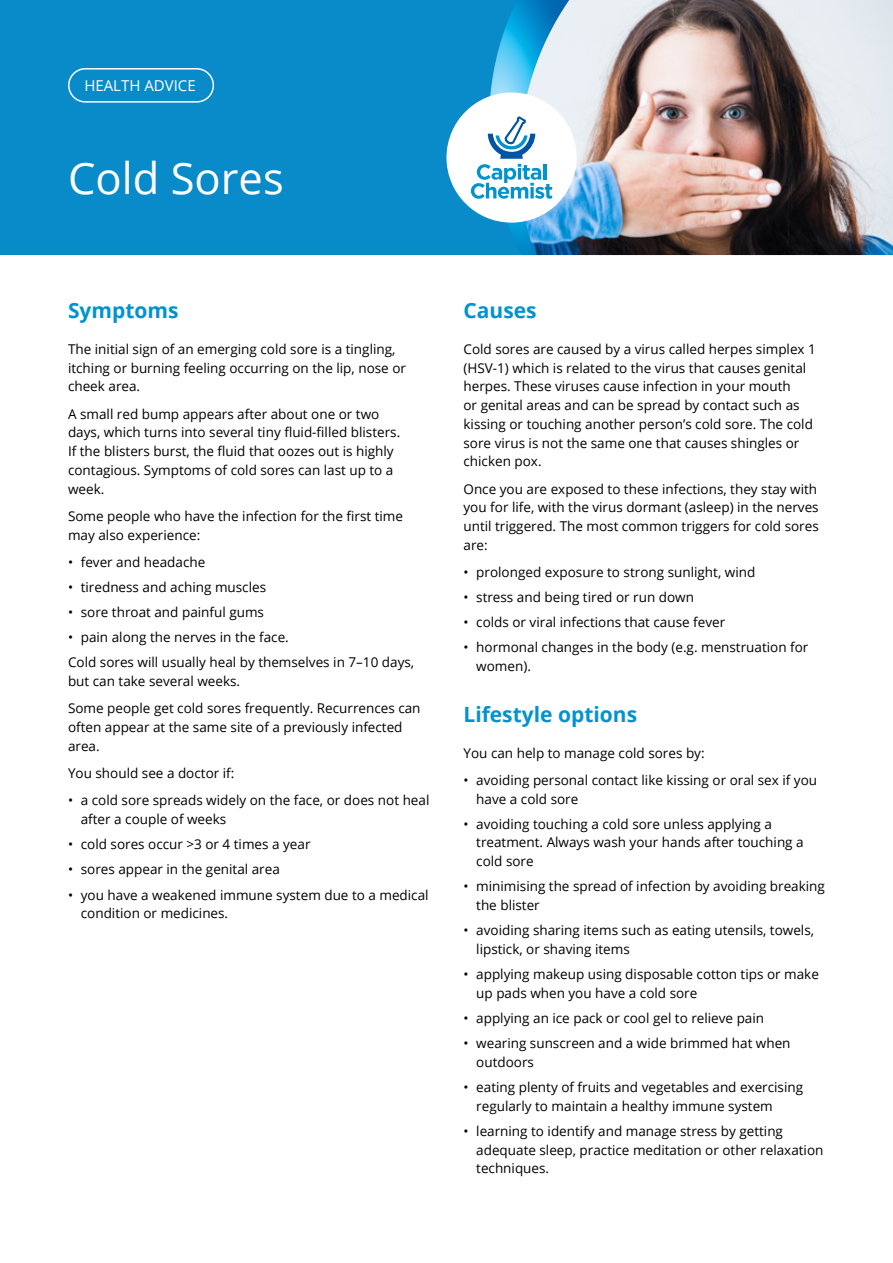
<style>
.page{position:relative;width:893px;height:1263px;background:#fff}
.page>*{position:absolute;margin:0;border:0;box-sizing:border-box;transform-origin:0 0}
.t1{font:43.5px "Open Sans";color:#fff}
.t2{font:700 21px "Open Sans";color:#0093d0}
.t3{font:15px "Open Sans";color:#fff}
.t4{font:13.5px/18.8px "Open Sans";color:#000}
</style>
<div class="page">
<div style="left:0;top:0;width:893px;height:255px;background:#098bca"></div>
<div style="left:68px;top:68px;width:146px;height:35px;border:2px solid #fff;border-radius:17px"></div>
<img style="left:580px;top:0;width:313px;height:255px">
<div style="left:446px;top:92px;width:131px;height:131px;background:#fff;border-radius:50%"></div>
<svg style="left:471px;top:0;width:109px;height:255px"></svg>
<p class="t3" style="left:84px;top:75px;width:113px">HEALTH ADVICE</p>
<h1 class="t1" style="left:68px;top:148px;width:217px">Cold Sores</h1>
<h2 class="t2" style="left:68px;top:296px;width:112px">Symptoms</h2>
<p class="t4" style="left:68px;top:339px;width:339px">The initial sign of an emerging cold sore is a tingling, itching or burning feeling occurring on the lip, nose or cheek area.</p>
<p class="t4" style="left:68px;top:404px;width:334px">A small red bump appears after about one or two days, which turns into several tiny fluid-filled blisters.<br>If the blisters burst, the fluid that oozes out is highly contagious. Symptoms of cold sores can last up to a week.</p>
<p class="t4" style="left:68px;top:506px;width:337px">Some people who have the infection for the first time may also experience:</p>
<p class="t4" style="left:68px;top:552px;width:139px">• fever and headache</p>
<p class="t4" style="left:68px;top:577px;width:200px">• tiredness and aching muscles</p>
<p class="t4" style="left:68px;top:602px;width:197px">• sore throat and painful gums</p>
<p class="t4" style="left:68px;top:624px;width:348px;line-height:25px">• pain along the nerves in the face.<br>Cold sores will usually heal by themselves in 7–10 days,</p>
<p class="t4" style="left:68px;top:667px;width:354px;line-height:27.3px">but can take several weeks.<br>Some people get cold sores frequently. Recurrences can</p>
<p class="t4" style="left:68px;top:717px;width:336px">often appear at the same site of a previously infected area.</p>
<p class="t4" style="left:68px;top:763px;width:168px">You should see a doctor if:</p>
<p class="t4" style="left:81px;top:791px;width:350px;text-indent:-13px">• a cold sore spreads widely on the face, or does not heal after a couple of weeks</p>
<p class="t4" style="left:68px;top:835px;width:244px">• cold sores occur &gt;3 or 4 times a year</p>
<p class="t4" style="left:68px;top:860px;width:213px">• sores appear in the genital area</p>
<p class="t4" style="left:81px;top:885px;width:349px;text-indent:-13px">• you have a weakened immune system due to a medical condition or medicines.</p>
<h2 class="t2" style="left:463px;top:296px;width:75px">Causes</h2>
<p class="t4" style="left:463px;top:339px;width:354px">Cold sores are caused by a virus called herpes simplex 1 (HSV-1) which is related to the virus that causes genital herpes. These viruses cause infection in your mouth<br>or genital areas and can be spread by contact such as kissing or touching another person’s cold sore. The cold sore virus is not the same one that causes shingles or chicken pox.</p>
<p class="t4" style="left:463px;top:479px;width:357px;text-align:justify">Once you are exposed to these infections, they stay with you for life, with the virus dormant (asleep) in the nerves until triggered. The most common triggers for cold sores are:</p>
<p class="t4" style="left:463px;top:562px;width:293px">• prolonged exposure to strong sunlight, wind</p>
<p class="t4" style="left:463px;top:587px;width:232px">• stress and being tired or run down</p>
<p class="t4" style="left:463px;top:613px;width:263px">• colds or viral infections that cause fever</p>
<p class="t4" style="left:476px;top:638px;width:334px;text-indent:-13px">• hormonal changes in the body (e.g. menstruation for women).</p>
<h2 class="t2" style="left:463px;top:699px;width:175px">Lifestyle options</h2>
<p class="t4" style="left:463px;top:743px;width:243px">You can help to manage cold sores by:</p>
<p class="t4" style="left:476px;top:770px;width:342px;text-indent:-13px">• avoiding personal contact like kissing or oral sex if you have a cold sore</p>
<p class="t4" style="left:476px;top:814px;width:329px;text-indent:-13px">• avoiding touching a cold sore unless applying a treatment. Always wash your hands after touching a cold sore</p>
<p class="t4" style="left:476px;top:877px;width:350px;text-indent:-13px">• minimising the spread of infection by avoiding breaking the blister</p>
<p class="t4" style="left:476px;top:921px;width:339px;text-indent:-13px">• avoiding sharing items such as eating utensils, towels, lipstick, or shaving items</p>
<p class="t4" style="left:476px;top:964px;width:344px;text-indent:-13px">• applying makeup using disposable cotton tips or make up pads when you have a cold sore</p>
<p class="t4" style="left:463px;top:1008px;width:302px">• applying an ice pack or cool gel to relieve pain</p>
<p class="t4" style="left:476px;top:1033px;width:316px;text-indent:-13px">• wearing sunscreen and a wide brimmed hat when outdoors</p>
<p class="t4" style="left:476px;top:1077px;width:328px;text-indent:-13px">• eating plenty of fruits and vegetables and exercising regularly to maintain a healthy immune system</p>
<p class="t4" style="left:476px;top:1121px;width:349px;text-indent:-13px">• learning to identify and manage stress by getting adequate sleep, practice meditation or other relaxation techniques.</p>
</div>
